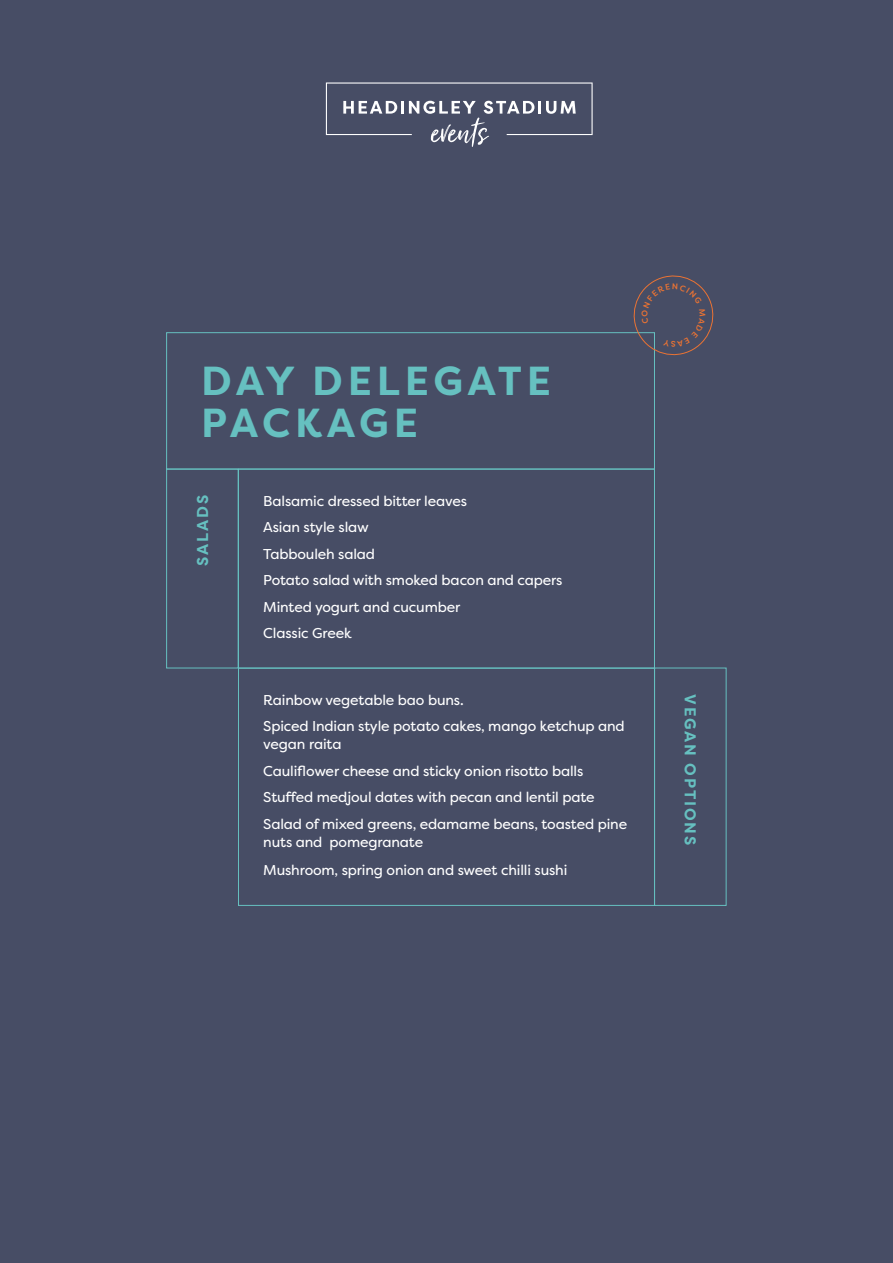
<style>
.page{position:relative;width:893px;height:1263px;background:#474d65}
.page>*{position:absolute;margin:0;border:0;box-sizing:border-box;transform-origin:0 0}
.t1{font:700 40.5px/42px "Filson Pro";letter-spacing:.11em;color:#66c0c0}
.t2{font:700 15.75px "Filson Pro";letter-spacing:.12em;color:#66c0c0}
.t3{font:14.25px/26.5px "Filson Pro";letter-spacing:-.01em;color:#fff}
</style>
<div class="page">
<svg style="left:326px;top:82px;width:267px;height:65px"></svg>
<div style="left:166px;top:332px;width:489px;height:137px;border:1px solid #66c0c0"></div>
<div style="left:238px;top:469px;width:417px;height:199px;border:1px solid #66c0c0"></div>
<div style="left:166px;top:469px;width:73px;height:199px;border:1px solid #66c0c0"></div>
<div style="left:238px;top:668px;width:417px;height:238px;border:1px solid #66c0c0"></div>
<div style="left:654px;top:668px;width:72px;height:238px;border:1px solid #66c0c0"></div>
<svg style="left:629px;top:275px;width:85px;height:85px"></svg>
<h1 class="t1" style="left:201px;top:360px;width:351px">DAY DELEGATE<br>PACKAGE</h1>
<p class="t2" style="left:193px;top:566px;width:72px;rotate:-90deg">SALADS</p>
<p class="t3" style="left:263px;top:487px;width:301px">Balsamic dressed bitter leaves<br>Asian style slaw<br>Tabbouleh salad<br>Potato salad with smoked bacon and capers<br>Minted yogurt and cucumber<br>Classic Greek</p>
<p class="t3" style="left:263px;top:686px;width:363px">Rainbow vegetable bao buns.<br>Spiced Indian style potato cakes, mango ketchup and</p>
<p class="t3" style="left:263px;top:731px;width:365px">vegan raita<br>Cauliflower cheese and sticky onion risotto balls Stuffed medjoul dates with pecan and lentil pate Salad of mixed greens, edamame beans, toasted pine</p>
<p class="t3" style="left:263px;top:827px;width:306px;line-height:28px">nuts and pomegranate<br>Mushroom, spring onion and sweet chilli sushi</p>
<p class="t2" style="left:700px;top:694px;width:153px;rotate:90deg">VEGAN OPTIONS</p>
</div>
